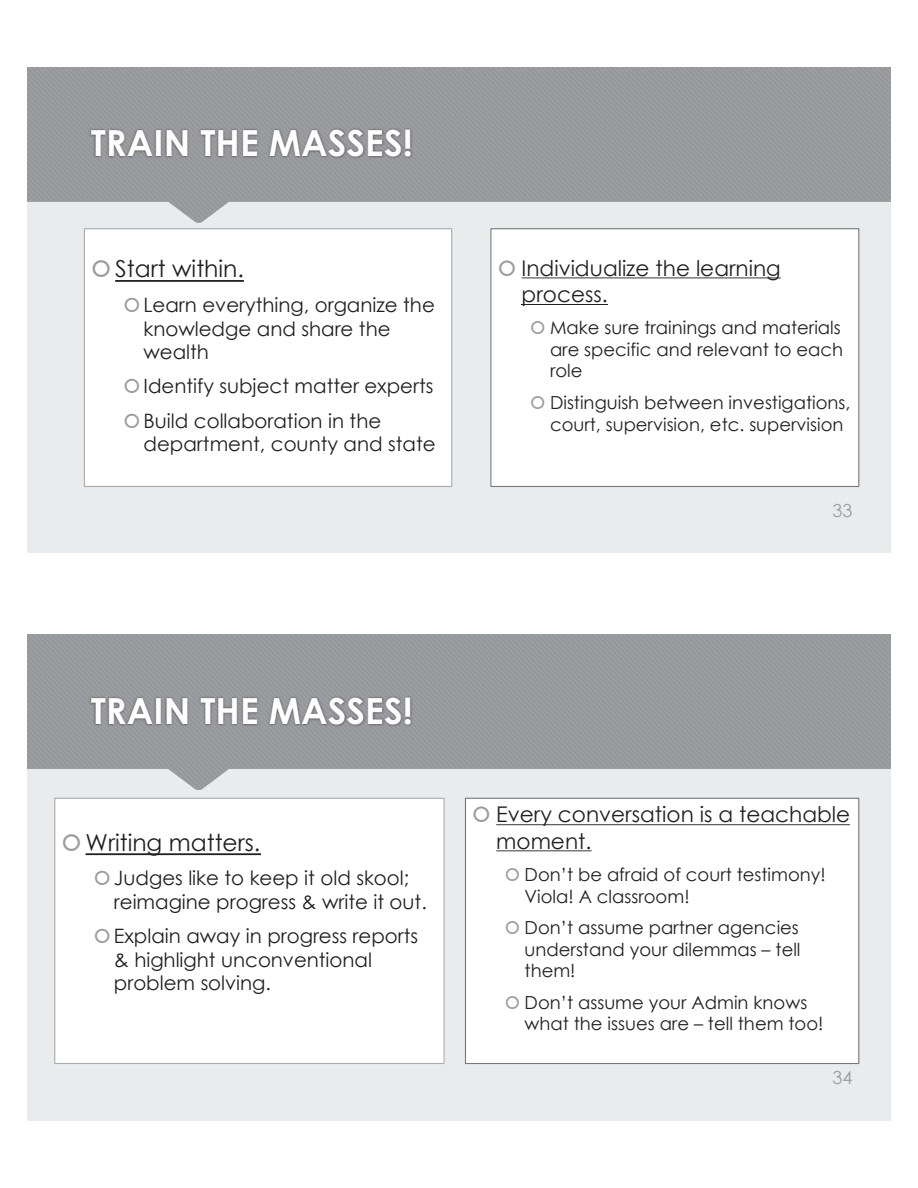
<style>
.page{position:relative;width:918px;height:1188px;background:#fff}
.page>*{position:absolute;margin:0;border:0;box-sizing:border-box;transform-origin:0 0}
.t1{font:700 36px "Century Gothic";color:#fdfdfd}
.t2{font:23.4px "Century Gothic";color:#231f20}
.t3{font:21.6px/26.1px "Century Gothic";color:#231f20}
.t4{font:19.8px/23.9px "Century Gothic";color:#231f20}
.t5{font:18px/21.6px "Century Gothic";color:#231f20}
.t6{font:18px "Century Gothic";color:#9a9c9f}
</style>
<div class="page">
<div style="left:27px;top:67px;width:864px;height:486px;background:#eaebec"></div>
<svg style="left:27px;top:67px;width:864px;height:156px"></svg>
<div style="left:84px;top:229px;width:368px;height:258px;background:#fff"></div>
<div style="left:84px;top:228px;width:368px;height:259px;border:1px solid #a9aaae"></div>
<div style="left:491px;top:229px;width:368px;height:258px;background:#fff"></div>
<div style="left:490px;top:228px;width:369px;height:259px;border:1px solid #78797c"></div>
<svg style="left:522px;top:277px;width:259px;height:1px"></svg>
<hr style="left:522px;top:304px;width:86px;height:1px;background:#231f20">
<div style="left:81px;top:95px;width:756px;height:76px;background:#999b9e"></div>
<img style="left:66px;top:107px;width:382px;height:83px">
<div style="left:27px;top:635px;width:864px;height:486px;background:#eaebec"></div>
<svg style="left:27px;top:635px;width:864px;height:155px"></svg>
<div style="left:55px;top:798px;width:389px;height:266px;background:#fff"></div>
<div style="left:54px;top:798px;width:391px;height:266px;border:1px solid #a9aaae"></div>
<svg style="left:86px;top:853px;width:175px;height:2px"></svg>
<div style="left:465px;top:798px;width:394px;height:266px;background:#fff"></div>
<div style="left:465px;top:798px;width:394px;height:266px;border:1px solid #78797c"></div>
<svg style="left:496px;top:824px;width:354px;height:1px"></svg>
<svg style="left:496px;top:850px;width:96px;height:1px"></svg>
<div style="left:81px;top:663px;width:756px;height:76px;background:#999b9e"></div>
<img style="left:66px;top:674px;width:382px;height:83px">
<svg style="left:115px;top:280px;width:129px;height:2px"></svg>
<p class="t1" style="left:91px;top:116px;width:323px">TRAIN THE MASSES!</p>
<p class="t2" style="left:115px;top:253px;width:130px">Start within.</p>
<p class="t4" style="left:144px;top:292px;width:293px">Learn everything, organize the knowledge and share the wealth</p>
<p class="t4" style="left:144px;top:369px;width:291px;line-height:34.2px">Identify subject matter experts<br>Build collaboration in the</p>
<p class="t4" style="left:144px;top:432px;width:294px">department, county and state</p>
<p class="t3" style="left:522px;top:255px;width:261px">Individualize the learning process.</p>
<p class="t5" style="left:550px;top:317px;width:295px">Make sure trainings and materials are specific and relevant to each role</p>
<p class="t5" style="left:550px;top:391px;width:302px">Distinguish between investigations, court, supervision, etc. supervision</p>
<p class="t6" style="left:832px;top:498px;width:21px">33</p>
<p class="t1" style="left:91px;top:684px;width:323px">TRAIN THE MASSES!</p>
<p class="t2" style="left:86px;top:826px;width:176px">Writing matters.</p>
<p class="t4" style="left:114px;top:865px;width:314px">Judges like to keep it old skool; reimagine progress &amp; write it out.</p>
<p class="t4" style="left:114px;top:924px;width:306px;line-height:23.2px">Explain away in progress reports &amp; highlight unconventional problem solving.</p>
<p class="t3" style="left:496px;top:801px;width:355px">Every conversation is a teachable moment.</p>
<p class="t5" style="left:525px;top:863px;width:303px">Don’t be afraid of court testimony!<br>Viola! A classroom!</p>
<p class="t5" style="left:525px;top:917px;width:277px;text-align:justify">Don’t assume partner agencies understand your dilemmas – tell them!</p>
<p class="t5" style="left:525px;top:991px;width:300px">Don’t assume your Admin knows what the issues are – tell them too!</p>
<p class="t6" style="left:832px;top:1065px;width:21px">34</p>
</div>
